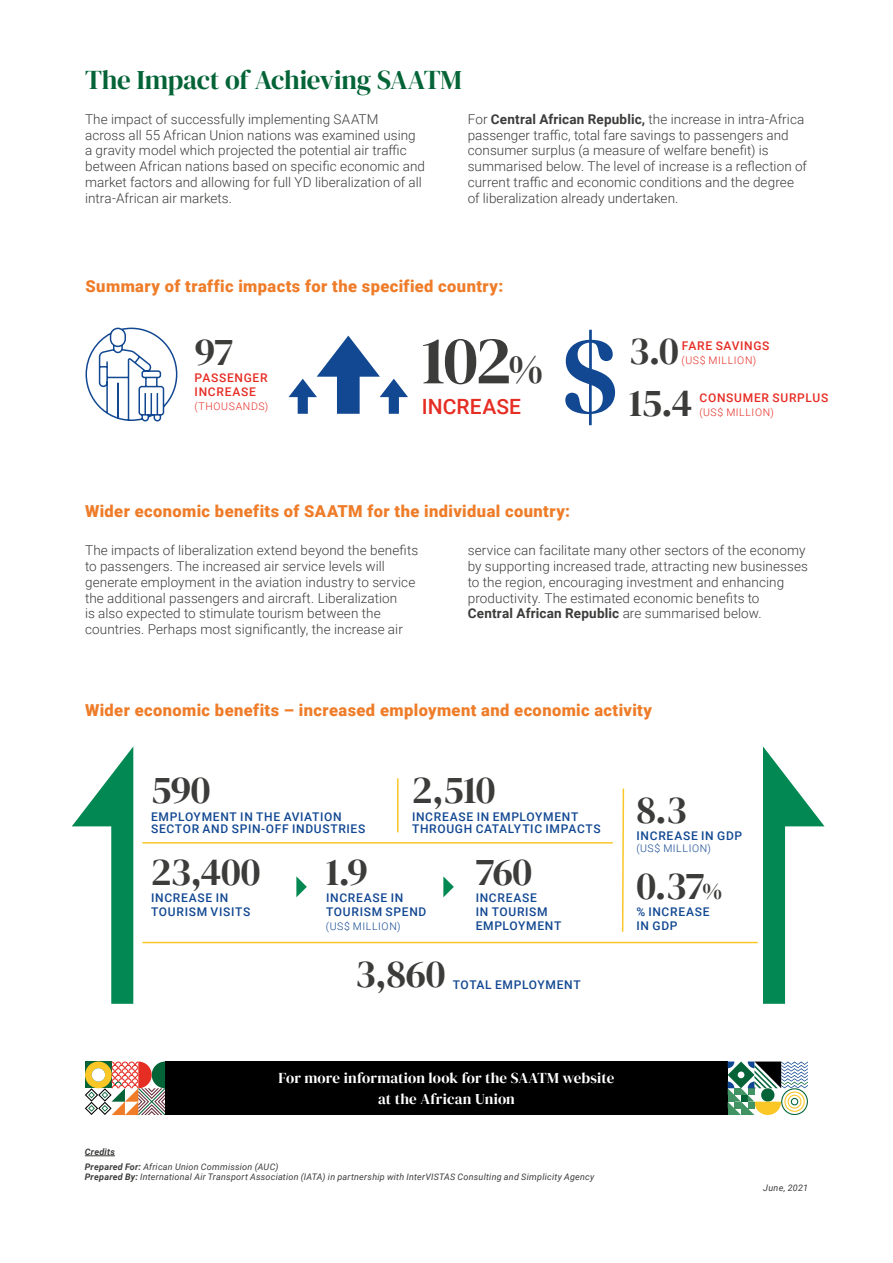
<style>
.page{position:relative;width:893px;height:1263px;background:#fff}
.page>*{position:absolute;margin:0;border:0;box-sizing:border-box;transform-origin:0 0}
.t1{font:68.25px "DM Serif Display";color:#3c3c3b}
.t2{font:39px "DM Serif Display";letter-spacing:-.025em;color:#3c3c3b}
.t3{font:27px "DM Serif Display";letter-spacing:-.015em;color:#046437}
.t4{font:500 21px "Roboto";letter-spacing:.005em;color:#e62d24}
.t5{font:900 16.5px "Roboto";letter-spacing:.025em;color:#ef7c28}
.t6{font:15px/21px "DM Serif Display";letter-spacing:.005em;color:#fff;text-align:center}
.t7{font:300 13.5px/15.8px "Roboto";letter-spacing:.005em;color:#3c3c3b}
.t8{font:500 12px/14.1px "Roboto";letter-spacing:.055em;color:#124892}
.t9{font:500 12px/14.1px "Roboto";letter-spacing:.06em;color:#e62d24}
.t10{font:300 10.5px "Roboto";letter-spacing:.06em;color:#e62d24}
.t11{font:300 10.5px "Roboto";letter-spacing:.06em;color:#124892}
.t12{font:italic 9px/14.7px "Roboto";letter-spacing:.025em;color:#3c3c3b}
.s1{font-weight:700}
.s2{font-size:42px}
.s3{font-size:24px}
</style>
<div class="page">
<svg style="left:289px;top:336px;width:119px;height:78px"></svg>
<svg style="left:85px;top:327px;width:93px;height:95px"></svg>
<svg style="left:565px;top:330px;width:50px;height:95px"></svg>
<svg style="left:72px;top:747px;width:61px;height:257px"></svg>
<svg style="left:763px;top:746px;width:61px;height:258px"></svg>
<hr style="left:142px;top:842px;width:471px;height:1px;background:#fac727">
<hr style="left:142px;top:942px;width:616px;height:1px;background:#fac727">
<svg style="left:621px;top:788px;width:4px;height:144px"></svg>
<svg style="left:296px;top:876px;width:11px;height:21px"></svg>
<svg style="left:443px;top:876px;width:11px;height:21px"></svg>
<hr style="left:397px;top:778px;width:2px;height:54px;background:#fac727">
<hr style="left:85px;top:1155px;width:30px;height:1px;background:#3c3c3b">
<div style="left:165px;top:1061px;width:563px;height:54px;background:#000"></div>
<svg style="left:728px;top:1061px;width:80px;height:54px"></svg>
<svg style="left:85px;top:1061px;width:80px;height:54px"></svg>
<h3 class="t3" style="left:85px;top:64px;width:378px">The Impact of Achieving SAATM</h3>
<p class="t7" style="left:85px;top:111px;width:342px">The impact of successfully implementing SAATM<br>across all 55 African Union nations was examined using a gravity model which projected the potential air traffic between African nations based on specific economic and market factors and allowing for full YD liberalization of all intra-African air markets.</p>
<p class="t7" style="left:468px;top:111px;width:341px">For <span class="s1">Central African Republic,</span> the increase in intra-Africa passenger traffic, total fare savings to passengers and consumer surplus (a measure of welfare benefit) is summarised below. The level of increase is a reflection of current traffic and economic conditions and the degree of liberalization already undertaken.</p>
<p class="t5" style="left:86px;top:274px;width:419px">Summary of traffic impacts for the specified country:</p>
<h2 class="t2" style="left:194px;top:329px;width:40px">97</h2>
<p class="t9" style="left:195px;top:370px;width:74px">PASSENGER<br>INCREASE</p>
<p class="t10" style="left:194px;top:399px;width:75px">(THOUSANDS)</p>
<h1 class="t1" style="left:421px;top:321px;width:124px">102<span class="s2">%</span></h1>
<h3 class="t4" style="left:422px;top:392px;width:101px">INCREASE</h3>
<h2 class="t2" style="left:629px;top:328px;width:52px">3.0</h2>
<p class="t9" style="left:682px;top:338px;width:89px">FARE SAVINGS</p>
<p class="t10" style="left:682px;top:353px;width:76px">(US$ MILLION)</p>
<h2 class="t2" style="left:629px;top:380px;width:65px">15.4</h2>
<p class="t9" style="left:699px;top:390px;width:130px">CONSUMER SURPLUS</p>
<p class="t10" style="left:699px;top:404px;width:76px">(US$ MILLION)</p>
<p class="t5" style="left:85px;top:500px;width:487px">Wider economic benefits of SAATM for the individual country:</p>
<p class="t7" style="left:85px;top:542px;width:335px">The impacts of liberalization extend beyond the benefits to passengers. The increased air service levels will generate employment in the aviation industry to service the additional passengers and aircraft. Liberalization<br>is also expected to stimulate tourism between the countries. Perhaps most significantly, the increase air</p>
<p class="t7" style="left:468px;top:542px;width:342px">service can facilitate many other sectors of the economy by supporting increased trade, attracting new businesses to the region, encouraging investment and enhancing productivity. The estimated economic benefits to <span class="s1">Central African Republic</span> are summarised below.</p>
<p class="t5" style="left:85px;top:698px;width:569px">Wider economic benefits – increased employment and economic activity</p>
<h2 class="t2" style="left:151px;top:767px;width:61px">590</h2>
<p class="t8" style="left:151px;top:810px;width:216px;line-height:12px">EMPLOYMENT IN THE AVIATION<br>SECTOR AND SPIN-OFF INDUSTRIES</p>
<h2 class="t2" style="left:412px;top:767px;width:85px">2,510</h2>
<p class="t8" style="left:412px;top:810px;width:190px;line-height:12px">INCREASE IN EMPLOYMENT<br>THROUGH CATALYTIC IMPACTS</p>
<h2 class="t2" style="left:151px;top:849px;width:111px">23,400</h2>
<p class="t8" style="left:151px;top:890px;width:101px">INCREASE IN<br>TOURISM VISITS</p>
<h2 class="t2" style="left:326px;top:849px;width:44px">1.9</h2>
<p class="t8" style="left:326px;top:890px;width:102px">INCREASE IN<br>TOURISM SPEND</p>
<p class="t11" style="left:326px;top:919px;width:76px">(US$ MILLION)</p>
<h2 class="t2" style="left:475px;top:849px;width:58px">760</h2>
<p class="t8" style="left:476px;top:890px;width:87px">INCREASE<br>IN TOURISM<br>EMPLOYMENT</p>
<h2 class="t2" style="left:355px;top:951px;width:92px">3,860</h2>
<p class="t8" style="left:453px;top:977px;width:129px">TOTAL EMPLOYMENT</p>
<h2 class="t2" style="left:636px;top:787px;width:52px">8.3</h2>
<p class="t8" style="left:637px;top:828px;width:107px">INCREASE IN GDP</p>
<p class="t11" style="left:636px;top:841px;width:76px">(US$ MILLION)</p>
<h2 class="t2" style="left:636px;top:864px;width:88px">0.37<span class="s3">%</span></h2>
<p class="t8" style="left:636px;top:905px;width:75px">% INCREASE<br>IN GDP</p>
<p class="t6" style="left:279px;top:1068px;width:337px">For more information look for the SAATM website at the African Union</p>
<p class="t12" style="left:85px;top:1144px;width:195px"><span class="s1">Credits<br>Prepared For:</span> African Union Commission (AUC)</p>
<p class="t12" style="left:85px;top:1169px;width:511px"><span class="s1">Prepared By:</span> International Air Transport Association (IATA) in partnership with InterVISTAS Consulting and Simplicity Agency</p>
<p class="t12" style="left:763px;top:1180px;width:46px">June, 2021</p>
</div>
